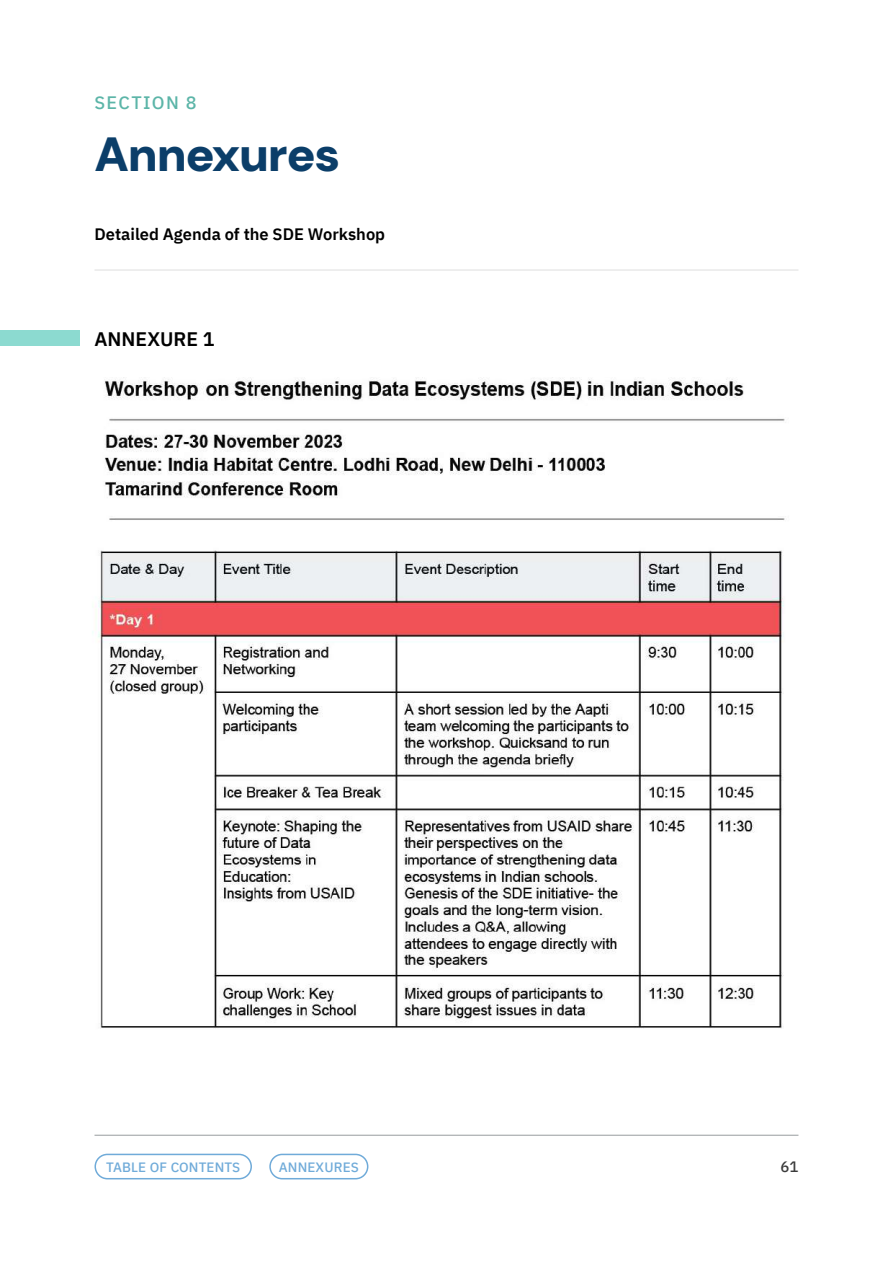
<style>
.page{position:relative;width:893px;height:1263px;background:#fff}
.page>*{position:absolute;margin:0;border:0;box-sizing:border-box;transform-origin:0 0}
.t1{font:900 48px "DM Sans 24 pt";letter-spacing:-.025em;color:#0b3e69}
.t2{font:600 19.5px "IBM Plex Sans";color:#000}
.t3{font:500 18px "IBM Plex Sans";letter-spacing:.075em;color:#5cb5a8}
.t4{font:600 16.5px "IBM Plex Sans";color:#000}
.t5{font:500 15px "IBM Plex Sans";color:#3b3b3b}
.t6{font:500 13.5px "IBM Plex Sans";letter-spacing:.01em;color:#70abd9}
</style>
<div class="page">
<div style="left:95px;top:1154px;width:157px;height:25px;border:2px solid #70abd9;border-radius:12px"></div>
<div style="left:269px;top:1154px;width:99px;height:25px;border:2px solid #70abd9;border-radius:12px"></div>
<img style="left:92px;top:377px;width:707px;height:759px">
<div style="left:0;top:330px;width:80px;height:16px;background:#8cdad0"></div>
<hr style="left:94px;top:270px;width:704px;height:1px;background:#dedede">
<p class="t3" style="left:94px;top:88px;width:104px">SECTION 8</p>
<h1 class="t1" style="left:94px;top:124px;width:247px">Annexures</h1>
<p class="t4" style="left:94px;top:221px;width:292px">Detailed Agenda of the SDE Workshop</p>
<p class="t2" style="left:94px;top:323px;width:122px">ANNEXURE 1</p>
<p class="t6" style="left:106px;top:1156px;width:136px">TABLE OF CONTENTS</p>
<p class="t6" style="left:279px;top:1156px;width:82px">ANNEXURES</p>
<p class="t5" style="left:780px;top:1155px;width:19px">61</p>
</div>
